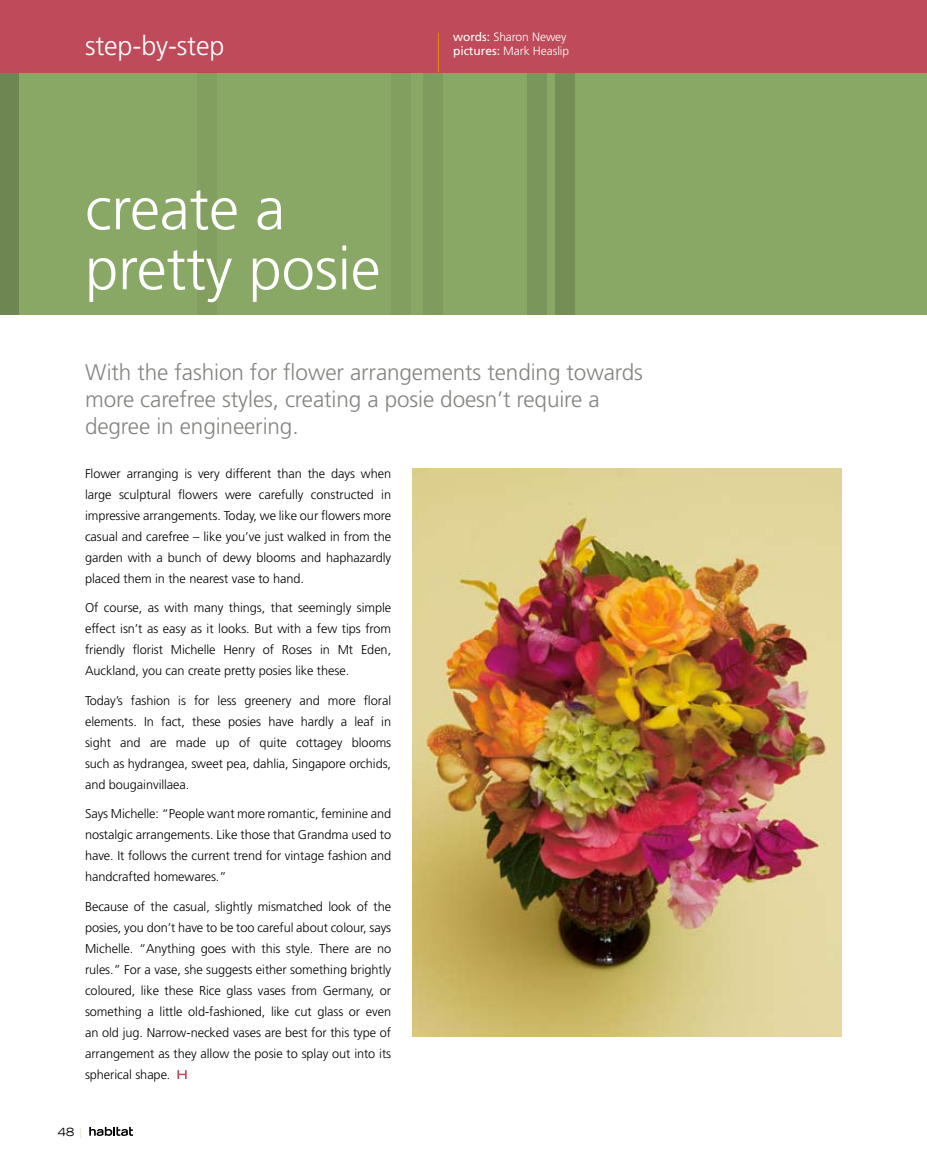
<style>
.page{position:relative;width:927px;height:1170px;background:#fff}
.page>*{position:absolute;margin:0;border:0;box-sizing:border-box;transform-origin:0 0}
.t1{font:300 60px/60px "Frutiger";letter-spacing:-.005em;color:#fff}
.t2{font:300 27px "Frutiger";letter-spacing:-.005em;color:#fff}
.t3{font:300 22.5px/27px "Frutiger";letter-spacing:-.005em;color:#838580}
.t4{font:300 12.75px/21px "Frutiger";letter-spacing:-.005em;color:#000;text-align:justify}
.t5{font:300 12px/14.2px "Frutiger";letter-spacing:-.005em;color:#fff}
.t6{font:expanded 11.25px "Trade Gothic LH";color:#000}
.s1{font-weight:400}
.s2{color:#dee0c8}
</style>
<div class="page">
<div style="left:0;top:72px;width:927px;height:243px;background:#89a765"></div>
<div style="left:0;top:72px;width:19px;height:243px;background:#6e8651"></div>
<div style="left:423px;top:72px;width:20px;height:243px;background:#7f9b5e"></div>
<div style="left:527px;top:72px;width:20px;height:243px;background:#7b965b"></div>
<div style="left:555px;top:72px;width:19px;height:243px;background:#748e55"></div>
<div style="left:0;top:0;width:927px;height:72px;background:#be4a5a"></div>
<hr style="left:438px;top:33px;width:1px;height:39px;background:#e9890d">
<div style="left:197px;top:72px;width:20px;height:243px;background:#829f60"></div>
<div style="left:391px;top:72px;width:20px;height:243px;background:#829f60"></div>
<svg style="left:177px;top:1070px;width:10px;height:8px"></svg>
<img style="left:412px;top:468px;width:430px;height:568px">
<svg style="left:89px;top:1126px;width:44px;height:9px"></svg>
<h2 class="t2" style="left:85px;top:31px;width:141px">step-by-step</h2>
<p class="t5" style="left:453px;top:30px;width:118px"><span class="s1">words:</span> Sharon Newey <span class="s1">pictures:</span> Mark Heaslip</p>
<h1 class="t1" style="left:85px;top:179px;width:297px">create a pretty posie</h1>
<h3 class="t3" style="left:85px;top:359px;width:559px">With the fashion for flower arrangements tending towards more carefree styles, creating a posie doesn’t require a degree in engineering.</h3>
<p class="t4" style="left:85px;top:463px;width:308px">Flower arranging is very different than the days when large sculptural flowers were carefully constructed in impressive arrangements. Today, we like our flowers more casual and carefree – like you’ve just walked in from the garden with a bunch of dewy blooms and haphazardly placed them in the nearest vase to hand.</p>
<p class="t4" style="left:85px;top:597px;width:308px">Of course, as with many things, that seemingly simple effect isn’t as easy as it looks. But with a few tips from friendly florist Michelle Henry of Roses in Mt Eden, Auckland, you can create pretty posies like these.</p>
<p class="t4" style="left:85px;top:690px;width:308px">Today’s fashion is for less greenery and more floral elements. In fact, these posies have hardly a leaf in sight and are made up of quite cottagey blooms such as hydrangea, sweet pea, dahlia, Singapore orchids, and bougainvillaea.</p>
<p class="t4" style="left:85px;top:803px;width:308px">Says Michelle: “People want more romantic, feminine and nostalgic arrangements. Like those that Grandma used to have. It follows the current trend for vintage fashion and handcrafted homewares.”</p>
<p class="t4" style="left:85px;top:896px;width:308px">Because of the casual, slightly mismatched look of the posies, you don’t have to be too careful about colour, says Michelle. “Anything goes with this style. There are no rules.” For a vase, she suggests either something brightly coloured, like these Rice glass vases from Germany, or something a little old-fashioned, like cut glass or even an old jug. Narrow-necked vases are best for this type of arrangement as they allow the posie to splay out into its spherical shape.</p>
<p class="t6" style="left:58px;top:1124px;width:26px">48 <span class="s2">|</span></p>
</div>
